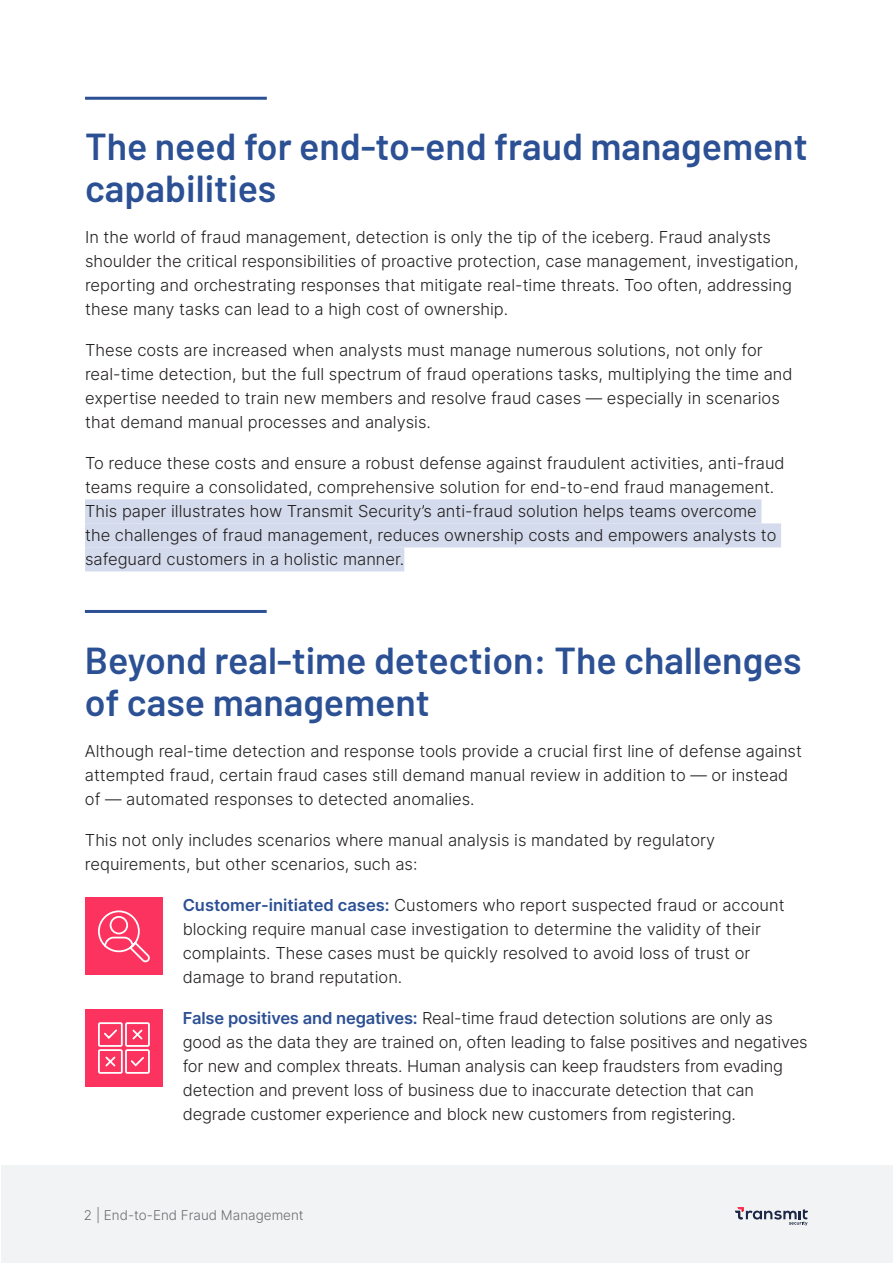
<style>
.page{position:relative;width:893px;height:1263px;background:#fff}
.page>*{position:absolute;margin:0;border:0;box-sizing:border-box;transform-origin:0 0}
.ratz{font:600 37.5px/42px "Barlow";color:#2c5094}
.ratz-2{font:300 16.5px/24px "Inter";color:#231f20}
.t1{font:300 13.5px "Inter";color:#6c6d70}
.s1{font-weight:600;color:#2c5094}
</style>
<div class="page">
<div style="left:1px;top:1165px;width:891px;height:97px;background:#f2f3f4"></div>
<svg style="left:735px;top:1207px;width:73px;height:19px"></svg>
<div style="left:85px;top:499px;width:676px;height:24px;background:#d4dbec"></div>
<div style="left:85px;top:523px;width:696px;height:24px;background:#d4dbec"></div>
<div style="left:85px;top:547px;width:319px;height:24px;background:#d4dbec"></div>
<hr style="left:85px;top:97px;width:182px;height:3px;background:#2c5094">
<hr style="left:85px;top:610px;width:182px;height:3px;background:#2c5094">
<div style="left:85px;top:898px;width:78px;height:77px;background:#fc335f"></div>
<div style="left:85px;top:1009px;width:78px;height:78px;background:#fc335f"></div>
<svg style="left:98px;top:910px;width:52px;height:53px"></svg>
<svg style="left:98px;top:1022px;width:52px;height:52px"></svg>
<p class="ratz" style="left:85px;top:123px;width:724px">The need for end-to-end fraud management capabilities</p>
<p class="ratz-2" style="left:85px;top:225px;width:715px">In the world of fraud management, detection is only the tip of the iceberg. Fraud analysts shoulder the critical responsibilities of proactive protection, case management, investigation, reporting and orchestrating responses that mitigate real-time threats. Too often, addressing these many tasks can lead to a high cost of ownership.</p>
<p class="ratz-2" style="left:85px;top:338px;width:709px">These costs are increased when analysts must manage numerous solutions, not only for real-time detection, but the full spectrum of fraud operations tasks, multiplying the time and expertise needed to train new members and resolve fraud cases — especially in scenarios that demand manual processes and analysis.</p>
<p class="ratz-2" style="left:85px;top:451px;width:701px">To reduce these costs and ensure a robust defense against fraudulent activities, anti-fraud teams require a consolidated, comprehensive solution for end-to-end fraud management.<br>This paper illustrates how Transmit Security’s anti-fraud solution helps teams overcome the challenges of fraud management, reduces ownership costs and empowers analysts to safeguard customers in a holistic manner.</p>
<p class="ratz" style="left:85px;top:636px;width:718px">Beyond real-time detection: The challenges of case management</p>
<p class="ratz-2" style="left:85px;top:738px;width:718px">Although real-time detection and response tools provide a crucial first line of defense against attempted fraud, certain fraud cases still demand manual review in addition to — or instead of — automated responses to detected anomalies.</p>
<p class="ratz-2" style="left:85px;top:827px;width:632px">This not only includes scenarios where manual analysis is mandated by regulatory requirements, but other scenarios, such as:</p>
<p class="ratz-2" style="left:183px;top:892px;width:603px"><span class="s1">Customer-initiated cases:</span> Customers who report suspected fraud or account blocking require manual case investigation to determine the validity of their complaints. These cases must be quickly resolved to avoid loss of trust or damage to brand reputation.</p>
<p class="ratz-2" style="left:183px;top:1005px;width:626px"><span class="s1">False positives and negatives:</span> Real-time fraud detection solutions are only as good as the data they are trained on, often leading to false positives and negatives for new and complex threats. Human analysis can keep fraudsters from evading detection and prevent loss of business due to inaccurate detection that can degrade customer experience and block new customers from registering.</p>
<p class="t1" style="left:84px;top:1205px;width:221px">2 | End-to-End Fraud Management</p>
</div>
